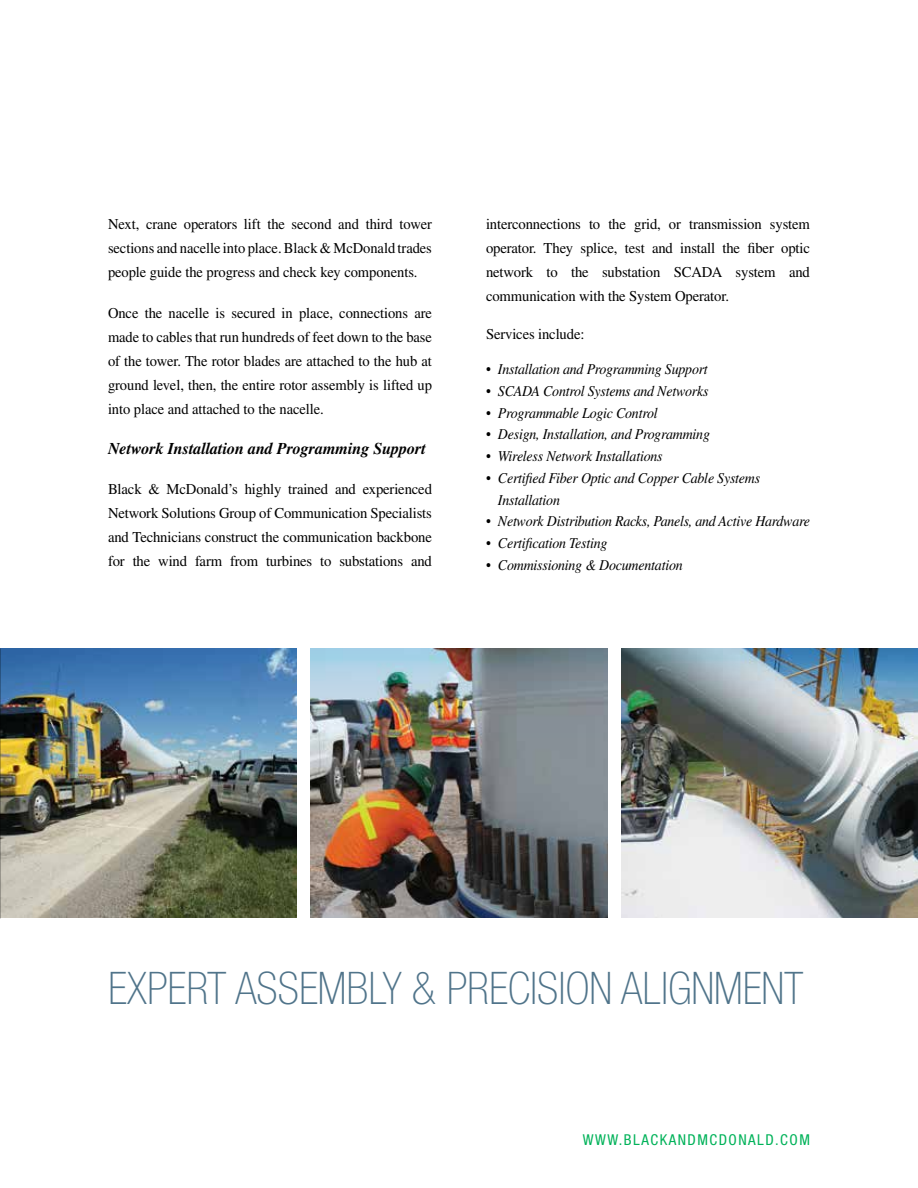
<style>
.page{position:relative;width:918px;height:1188px;background:#fff}
.page>*{position:absolute;margin:0;border:0;box-sizing:border-box;transform-origin:0 0}
.t1{font:100 condensed 45px "Helvetica Neue LT Std";color:#50748a}
.t2{font:italic 700 16.5px "Times LT Std";letter-spacing:-.005em;color:#000}
.t3{font:15px/24px "Times LT Std";letter-spacing:-.01em;color:#000;text-align:justify}
.t4{font:italic 15px/21.8px "Times LT Std";letter-spacing:-.015em;color:#000;scale:.93 1}
.t5{font:condensed 15px "Helvetica Neue LT Std";letter-spacing:.1em;color:#00b259}
</style>
<div class="page">
<img style="left:310px;top:748px;width:298px;height:170px">
<img style="left:0;top:748px;width:297px;height:170px">
<img style="left:621px;top:748px;width:297px;height:170px">
<img style="left:621px;top:648px;width:297px;height:100px">
<img style="left:310px;top:648px;width:298px;height:100px">
<img style="left:0;top:648px;width:297px;height:100px">
<p class="t3" style="left:108px;top:212px;width:325px">Next, crane operators lift the second and third tower sections and nacelle into place. Black &amp; McDonald trades people guide the progress and check key components.</p>
<p class="t3" style="left:108px;top:301px;width:326px">Once the nacelle is secured in place, connections are made to cables that run hundreds of feet down to the base of the tower. The rotor blades are attached to the hub at ground level, then, the entire rotor assembly is lifted up into place and attached to the nacelle.</p>
<p class="t2" style="left:108px;top:439px;width:319px">Network Installation and Programming Support</p>
<p class="t3" style="left:108px;top:477px;width:326px">Black &amp; McDonald’s highly trained and experienced Network Solutions Group of Communication Specialists and Technicians construct the communication backbone for the wind farm from turbines to substations and</p>
<p class="t3" style="left:486px;top:212px;width:326px">interconnections to the grid, or transmission system operator. They splice, test and install the fiber optic network to the substation SCADA system and communication with the System Operator.</p>
<p class="t3" style="left:486px;top:322px;width:100px">Services include:</p>
<p class="t4" style="left:486px;top:358px;width:240px">• Installation and Programming Support</p>
<p class="t4" style="left:486px;top:380px;width:241px">• SCADA Control Systems and Networks</p>
<p class="t4" style="left:486px;top:402px;width:186px">• Programmable Logic Control</p>
<p class="t4" style="left:486px;top:424px;width:242px">• Design, Installation, and Programming</p>
<p class="t4" style="left:486px;top:445px;width:192px">• Wireless Network Installations</p>
<p class="t4" style="left:498px;top:467px;width:283px;text-indent:-12px">• Certified Fiber Optic and Copper Cable Systems<br>Installation</p>
<p class="t4" style="left:486px;top:511px;width:350px">• Network Distribution Racks, Panels, and Active Hardware</p>
<p class="t4" style="left:486px;top:532px;width:132px">• Certification Testing</p>
<p class="t4" style="left:486px;top:554px;width:213px">• Commissioning &amp; Documentation</p>
<h1 class="t1" style="left:108px;top:963px;width:697px">EXPERT ASSEMBLY &amp; PRECISION ALIGNMENT</h1>
<p class="t5" style="left:583px;top:1131px;width:229px">WWW.BLACKANDMCDONALD.COM</p>
</div>
